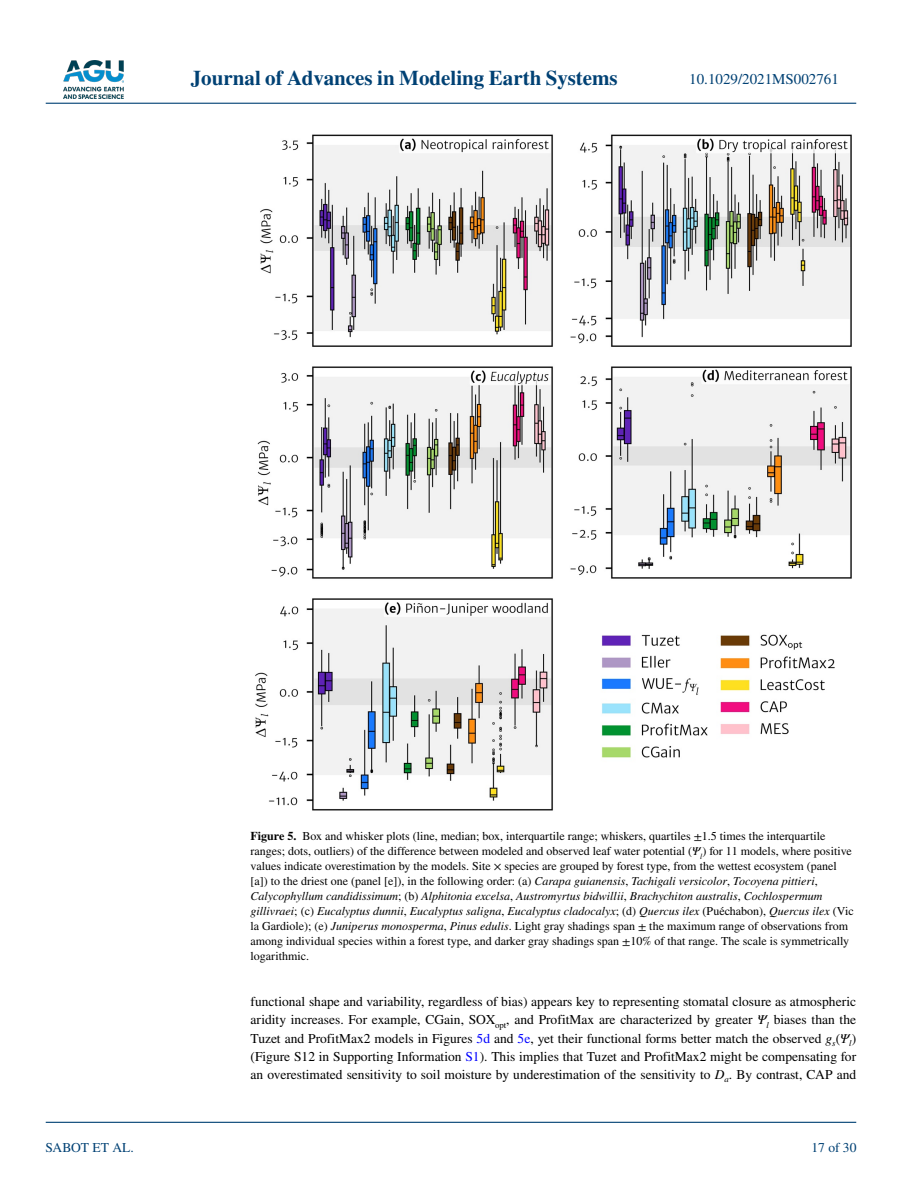
<style>
.page{position:relative;width:902px;height:1183px;background:#fff}
.page>*{position:absolute;margin:0;border:0;box-sizing:border-box;transform-origin:0 0}
.t1{font:700 21px "STIX";color:#004174}
.t2{font:15px "STIX";color:#004174}
.t3{font:13.5px/18px "STIX";color:#000;text-align:justify}
.t4{font:13.5px "STIX";color:#004174}
.t5{font:12px/15px "STIX";color:#000}
.s1{font-weight:700}
.s2{font-style:italic}
.s3{color:#00f}
</style>
<div class="page">
<img style="left:63px;top:60px;width:60px;height:39px">
<hr style="left:46px;top:103px;width:810px;height:1px;background:#004174">
<hr style="left:46px;top:1121px;width:810px;height:1px;background:#004174">
<img style="left:255px;top:134px;width:597px;height:677px">
<h1 class="t1" style="left:191px;top:66px;width:428px">Journal of Advances in Modeling Earth Systems</h1>
<p class="t2" style="left:689px;top:69px;width:151px">10.1029/2021MS002761</p>
<p class="t4" style="left:45px;top:1138px;width:90px">SABOT ET AL.</p>
<p class="t5" style="left:250px;top:829px;width:604px"><span class="s1">Figure 5.</span> Box and whisker plots (line, median; box, interquartile range; whiskers, quartiles ±1.5 times the interquartile ranges; dots, outliers) of the difference between modeled and observed leaf water potential (<span class="s2">Ψ</span><sub>l</sub>) for 11 models, where positive values indicate overestimation by the models. Site × species are grouped by forest type, from the wettest ecosystem (panel [a]) to the driest one (panel [e]), in the following order: (a) <span class="s2">Carapa guianensis</span>, <span class="s2">Tachigali versicolor</span>, <span class="s2">Tocoyena pittieri</span>, <span class="s2">Calycophyllum candidissimum</span>; (b) <span class="s2">Alphitonia excelsa</span>, <span class="s2">Austromyrtus bidwillii</span>, <span class="s2">Brachychiton australis</span>, <span class="s2">Cochlospermum gillivraei</span>; (c) <span class="s2">Eucalyptus dunnii</span>, <span class="s2">Eucalyptus saligna</span>, <span class="s2">Eucalyptus cladocalyx</span>; (d) <span class="s2">Quercus ilex</span> (Puéchabon), <span class="s2">Quercus ilex</span> (Vic la Gardiole); (e) <span class="s2">Juniperus monosperma</span>, <span class="s2">Pinus edulis</span>. Light gray shadings span ± the maximum range of observations from among individual species within a forest type, and darker gray shadings span ±10% of that range. The scale is symmetrically logarithmic.</p>
<p class="t3" style="left:250px;top:993px;width:607px">functional shape and variability, regardless of bias) appears key to representing stomatal closure as atmospheric aridity increases. For example, CGain, SOX<sub>opt</sub>, and ProfitMax are characterized by greater <span class="s2">Ψ</span><sub>l</sub> biases than the Tuzet and ProfitMax2 models in Figures <span class="s3">5d</span> and <span class="s3">5e</span>, yet their functional forms better match the observed <span class="s2">g</span><sub>s</sub>(<span class="s2">Ψ</span><sub>l</sub>) (Figure S12 in Supporting Information <span class="s3">S1</span>). This implies that Tuzet and ProfitMax2 might be compensating for an overestimated sensitivity to soil moisture by underestimation of the sensitivity to <span class="s2">D</span><sub>a</sub>. By contrast, CAP and</p>
<p class="t4" style="left:811px;top:1138px;width:46px">17 of 30</p>
</div>
